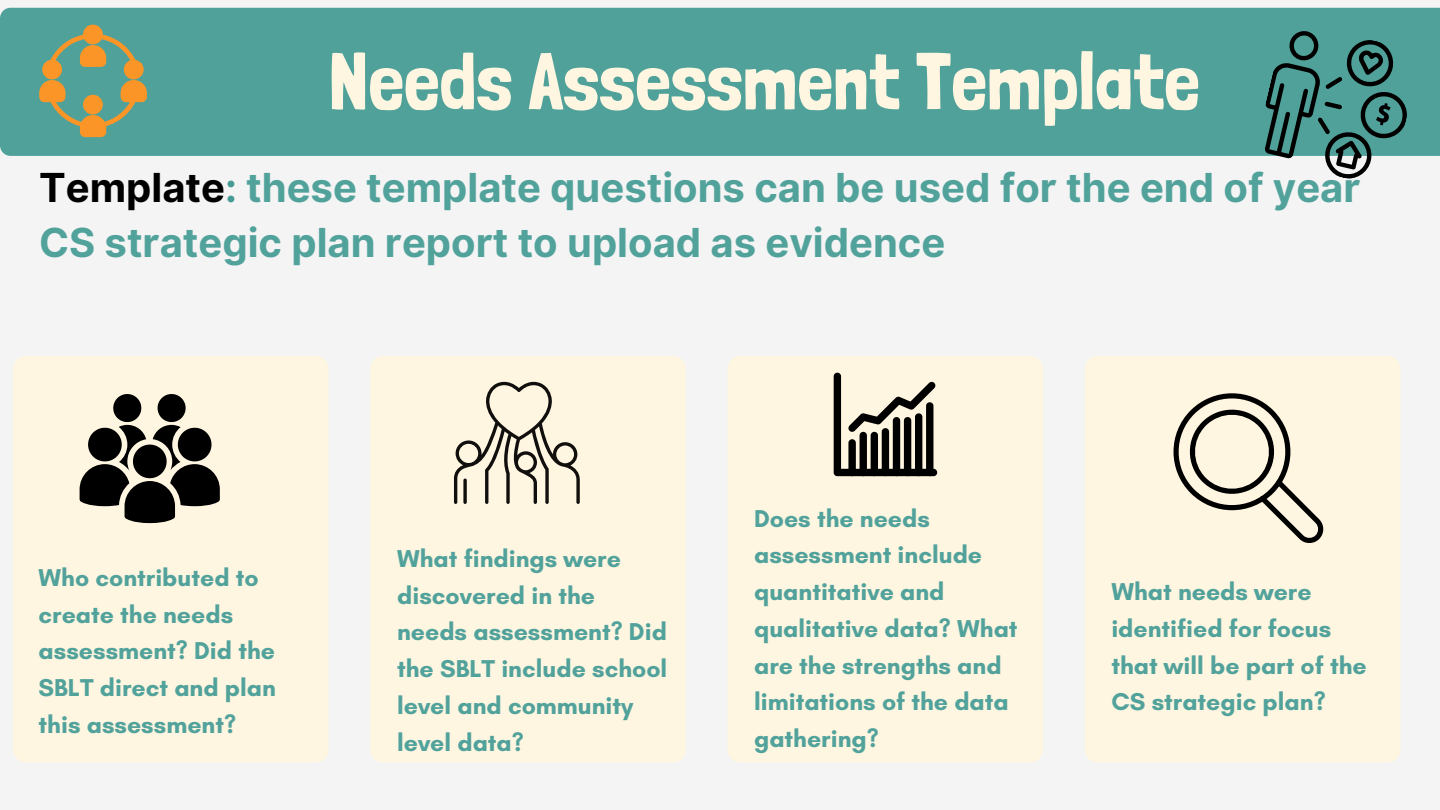
<style>
.page{position:relative;width:1440px;height:810px;background:#f4f4f4}
.page>*{position:absolute;margin:0;border:0;box-sizing:border-box;transform-origin:0 0}
.t1{font:80px "Londrina Solid";color:#fff6e1}
.t2{font:700 40px/55.5px "Inter";color:#52a29c}
.t3{font:700 24.8px/36.8px "Glacial Indifference";color:#52a29c}
.s1{color:#000}
.s2{color:#469c95}
</style>
<div class="page">
<div style="left:0;top:8px;width:1440px;height:148px;background:#50a19a"></div>
<div style="left:13px;top:356px;width:316px;height:406px;background:#fff6e1;border-radius:13px"></div>
<div style="left:370px;top:356px;width:316px;height:406px;background:#fff6e1;border-radius:13px"></div>
<div style="left:727px;top:356px;width:316px;height:406px;background:#fff6e1;border-radius:13px"></div>
<div style="left:1085px;top:356px;width:315px;height:406px;background:#fff6e1;border-radius:13px"></div>
<svg style="left:39px;top:25px;width:108px;height:112px;background:#879d74"></svg>
<svg style="left:80px;top:394px;width:140px;height:129px"></svg>
<svg style="left:834px;top:373px;width:103px;height:103px"></svg>
<svg style="left:1173px;top:393px;width:151px;height:150px"></svg>
<svg style="left:454px;top:381px;width:126px;height:123px"></svg>
<svg style="left:463px;top:479px;width:4px;height:25px"></svg>
<svg style="left:1254px;top:28px;width:158px;height:151px;background:#568d88"></svg>
<p class="t1" style="left:329px;top:34px;width:873px">Needs Assessment Template</p>
<p class="t2" style="left:39px;top:159px;width:1323px"><span class="s1">Template</span><span class="s2">:</span> these template questions can be used for the end of year<br>CS strategic plan report to upload as evidence</p>
<p class="t3" style="left:39px;top:559px;width:239px">Who contributed to create the needs assessment? Did the<br>SBLT direct and plan this assessment?</p>
<p class="t3" style="left:397px;top:540px;width:272px">What findings were discovered in the needs assessment? Did the SBLT include school level and community level data?</p>
<p class="t3" style="left:754px;top:500px;width:265px">Does the needs assessment include quantitative and qualitative data? What are the strengths and limitations of the data gathering?</p>
<p class="t3" style="left:1111px;top:573px;width:257px">What needs were identified for focus that will be part of the<br>CS strategic plan?</p>
</div>
